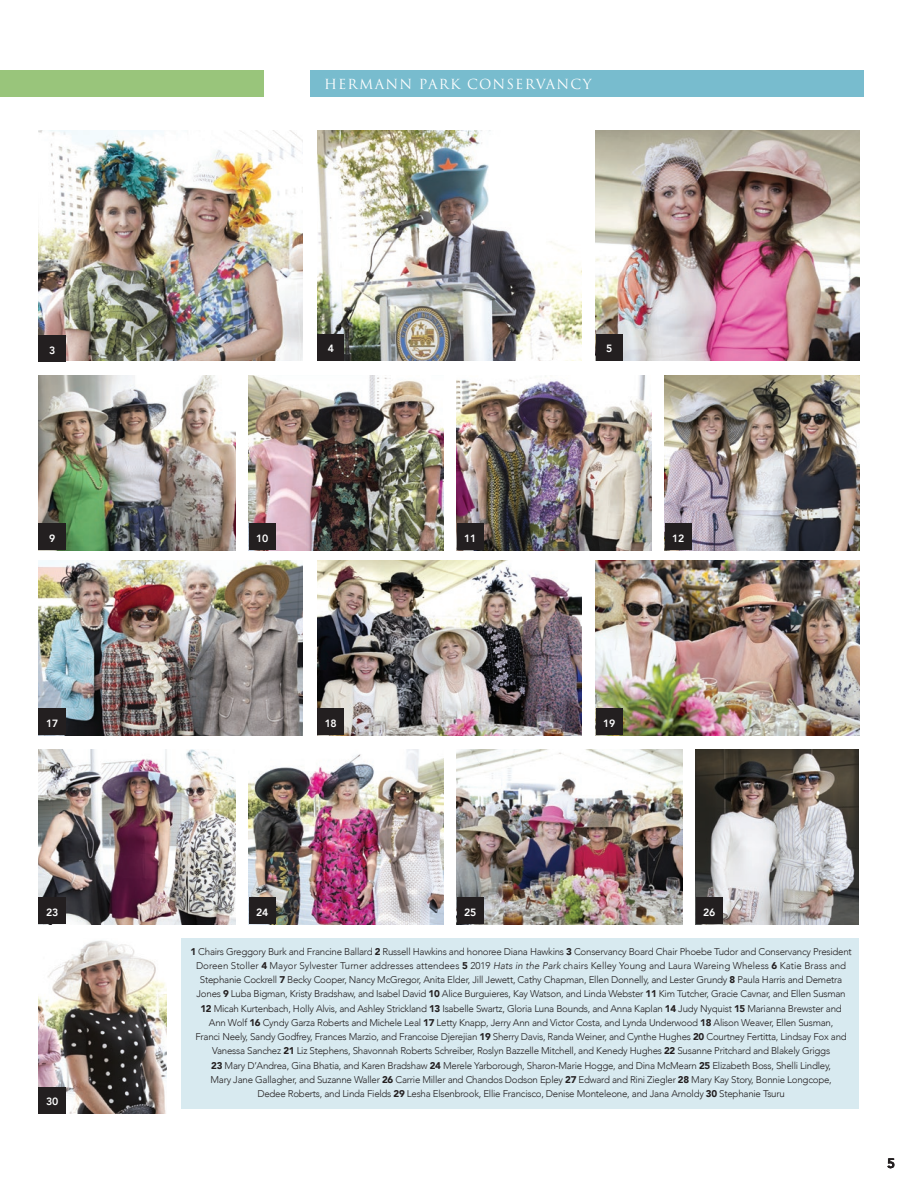
<style>
.page{position:relative;width:918px;height:1188px;background:#fff}
.page>*{position:absolute;margin:0;border:0;box-sizing:border-box;transform-origin:0 0}
.t1{font:13.5px "Trajan Pro";letter-spacing:.09em;color:#fff}
.Donor_Category{font:800 13.5px "Avenir";color:#231f20}
.Paragraph_Style_1{font:800 10.5px "Avenir";letter-spacing:-.025em;color:#fff}
.t2{font:300 9.75px/14.2px "Avenir";letter-spacing:-.025em;color:#231f20;text-align:center}
.s1{font-weight:900}
.s2{font-style:italic}
</style>
<div class="page">
<img style="left:39px;top:131px;width:264px;height:230px">
<img style="left:317px;top:131px;width:264px;height:230px">
<div style="left:0;top:71px;width:264px;height:26px;background:#99c57b"></div>
<div style="left:310px;top:71px;width:554px;height:26px;background:#78bcce"></div>
<div style="left:181px;top:939px;width:678px;height:170px;background:#d8eaf0"></div>
<img style="left:596px;top:560px;width:264px;height:175px">
<img style="left:596px;top:131px;width:264px;height:230px">
<div style="left:596px;top:708px;width:27px;height:27px;background:#231f20"></div>
<div style="left:596px;top:334px;width:27px;height:27px;background:#231f20"></div>
<div style="left:317px;top:334px;width:27px;height:27px;background:#231f20"></div>
<img style="left:39px;top:940px;width:128px;height:174px">
<div style="left:39px;top:1087px;width:27px;height:27px;background:#231f20"></div>
<img style="left:317px;top:561px;width:264px;height:174px">
<div style="left:317px;top:708px;width:27px;height:27px;background:#231f20"></div>
<div style="left:39px;top:335px;width:27px;height:27px;background:#231f20"></div>
<img style="left:39px;top:561px;width:264px;height:174px">
<div style="left:39px;top:708px;width:27px;height:27px;background:#231f20"></div>
<img style="left:39px;top:375px;width:196px;height:175px">
<img style="left:249px;top:375px;width:194px;height:175px">
<img style="left:457px;top:375px;width:194px;height:175px">
<img style="left:665px;top:375px;width:195px;height:175px">
<div style="left:39px;top:523px;width:27px;height:27px;background:#231f20"></div>
<div style="left:249px;top:523px;width:27px;height:27px;background:#231f20"></div>
<div style="left:457px;top:523px;width:27px;height:27px;background:#231f20"></div>
<div style="left:665px;top:523px;width:27px;height:27px;background:#231f20"></div>
<img style="left:39px;top:750px;width:196px;height:174px">
<img style="left:249px;top:750px;width:194px;height:174px">
<img style="left:457px;top:750px;width:225px;height:174px">
<img style="left:696px;top:750px;width:163px;height:174px">
<div style="left:39px;top:897px;width:27px;height:27px;background:#231f20"></div>
<div style="left:249px;top:897px;width:27px;height:27px;background:#231f20"></div>
<div style="left:457px;top:897px;width:27px;height:27px;background:#231f20"></div>
<div style="left:696px;top:897px;width:27px;height:27px;background:#231f20"></div>
<p class="t1" style="left:324px;top:75px;width:269px">HERMANN PARK CONSERVANCY</p>
<p class="Paragraph_Style_1" style="left:49px;top:341px;width:8px">3</p>
<p class="Paragraph_Style_1" style="left:328px;top:339px;width:8px">4</p>
<p class="Paragraph_Style_1" style="left:606px;top:339px;width:8px">5</p>
<p class="Paragraph_Style_1" style="left:49px;top:528px;width:8px">9</p>
<p class="Paragraph_Style_1" style="left:256px;top:528px;width:14px">10</p>
<p class="Paragraph_Style_1" style="left:464px;top:528px;width:14px">11</p>
<p class="Paragraph_Style_1" style="left:672px;top:528px;width:14px">12</p>
<p class="Paragraph_Style_1" style="left:46px;top:714px;width:14px">17</p>
<p class="Paragraph_Style_1" style="left:325px;top:714px;width:14px">18</p>
<p class="Paragraph_Style_1" style="left:603px;top:714px;width:14px">19</p>
<p class="Paragraph_Style_1" style="left:46px;top:903px;width:14px">23</p>
<p class="Paragraph_Style_1" style="left:256px;top:903px;width:14px">24</p>
<p class="Paragraph_Style_1" style="left:464px;top:903px;width:14px">25</p>
<p class="Paragraph_Style_1" style="left:703px;top:903px;width:14px">26</p>
<p class="Paragraph_Style_1" style="left:46px;top:1092px;width:14px">30</p>
<p class="t2" style="left:190px;top:944px;width:663px"><span class="s1">1</span> Chairs Greggory Burk and Francine Ballard <span class="s1">2</span> Russell Hawkins and honoree Diana Hawkins <span class="s1">3</span> Conservancy Board Chair Phoebe Tudor and Conservancy President Doreen Stoller <span class="s1">4</span> Mayor Sylvester Turner addresses attendees <span class="s1">5</span> 2019 <span class="s2">Hats in the Park</span> chairs Kelley Young and Laura Wareing Wheless <span class="s1">6</span> Katie Brass and Stephanie Cockrell <span class="s1">7</span> Becky Cooper, Nancy McGregor, Anita Elder, Jill Jewett, Cathy Chapman, Ellen Donnelly, and Lester Grundy <span class="s1">8</span> Paula Harris and Demetra Jones <span class="s1">9</span> Luba Bigman, Kristy Bradshaw, and Isabel David <span class="s1">10</span> Alice Burguieres, Kay Watson, and Linda Webster <span class="s1">11</span> Kim Tutcher, Gracie Cavnar, and Ellen Susman <span class="s1">12</span> Micah Kurtenbach, Holly Alvis, and Ashley Strickland <span class="s1">13</span> Isabelle Swartz, Gloria Luna Bounds, and Anna Kaplan <span class="s1">14</span> Judy Nyquist <span class="s1">15</span> Marianna Brewster and<br>Ann Wolf <span class="s1">16</span> Cyndy Garza Roberts and Michele Leal <span class="s1">17</span> Letty Knapp, Jerry Ann and Victor Costa, and Lynda Underwood <span class="s1">18</span> Alison Weaver, Ellen Susman,<br>Franci Neely, Sandy Godfrey, Frances Marzio, and Francoise Djerejian <span class="s1">19</span> Sherry Davis, Randa Weiner, and Cynthe Hughes <span class="s1">20</span> Courtney Fertitta, Lindsay Fox and Vanessa Sanchez <span class="s1">21</span> Liz Stephens, Shavonnah Roberts Schreiber, Roslyn Bazzelle Mitchell, and Kenedy Hughes <span class="s1">22</span> Susanne Pritchard and Blakely Griggs<br><span class="s1">23</span> Mary D’Andrea, Gina Bhatia, and Karen Bradshaw <span class="s1">24</span> Merele Yarborough, Sharon-Marie Hogge, and Dina McMearn <span class="s1">25</span> Elizabeth Boss, Shelli Lindley,<br>Mary Jane Gallagher, and Suzanne Waller <span class="s1">26</span> Carrie Miller and Chandos Dodson Epley <span class="s1">27</span> Edward and Rini Ziegler <span class="s1">28</span> Mary Kay Story, Bonnie Longcope,<br>Dedee Roberts, and Linda Fields <span class="s1">29</span> Lesha Elsenbrook, Ellie Francisco, Denise Monteleone, and Jana Arnoldy <span class="s1">30</span> Stephanie Tsuru</p>
<p class="Donor_Category" style="left:887px;top:1151px;width:9px">5</p>
</div>
